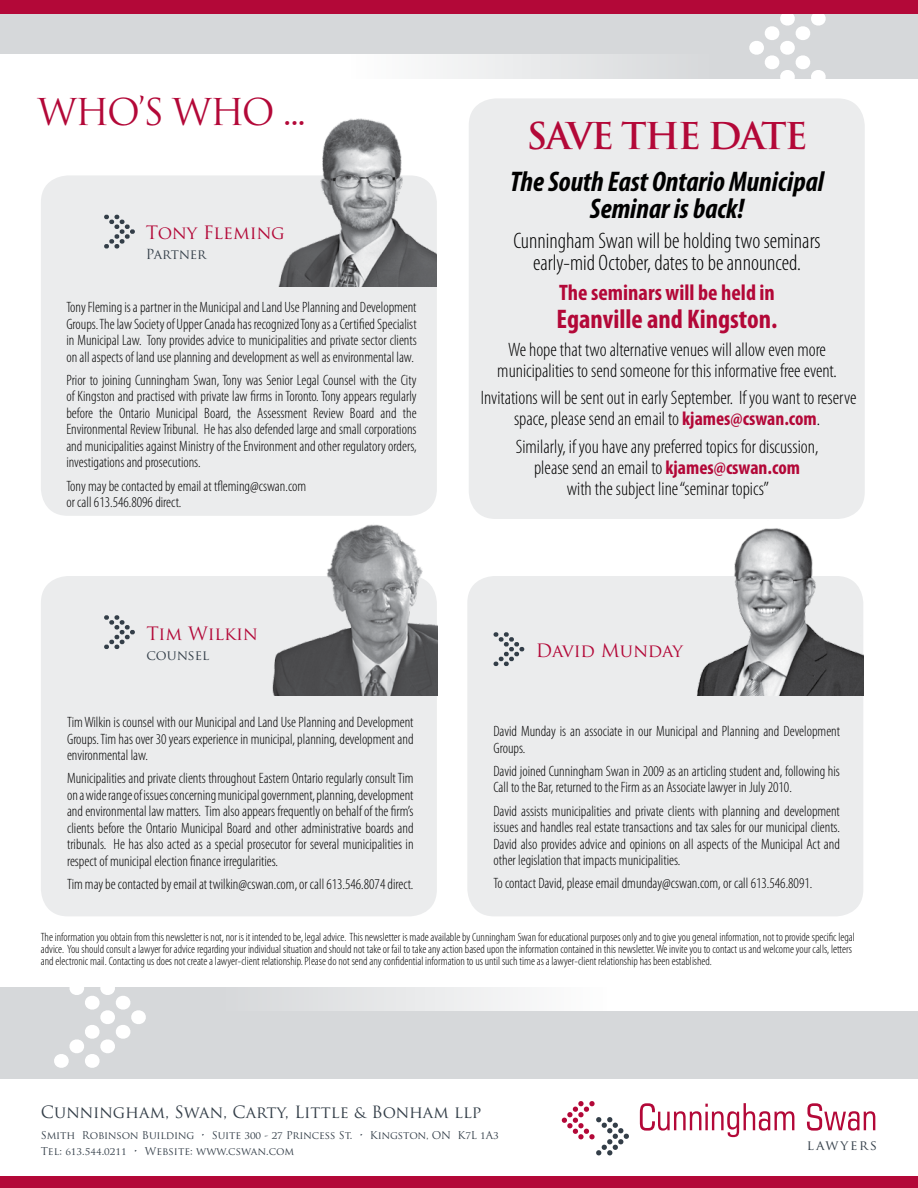
<style>
.page{position:relative;width:918px;height:1188px;background:#fff}
.page>*{position:absolute;margin:0;border:0;box-sizing:border-box;transform-origin:0 0}
.t1{font:36px "Trajan Pro";letter-spacing:-.065em;color:#b30838}
.t2{font:700 36px "Trajan Pro";letter-spacing:-.05em;color:#b30838}
.t3{font:italic 700 condensed 28.5px/27.8px "Myriad Pro";color:#000;text-align:center}
.t4{font:700 condensed 27px "Myriad Pro";color:#b30838}
.t5{font:300 condensed 22.5px/22.5px "Myriad Pro";color:#000;text-align:center}
.t6{font:700 condensed 22.5px "Myriad Pro";color:#b30838}
.t7{font:300 condensed 19.5px/21px "Myriad Pro";color:#000;text-align:center}
.t8{font:18px "Trajan Pro";color:#b30838}
.t9{font:16.5px "Trajan Pro";color:#333e48}
.t10{font:300 condensed 15px/16.5px "Myriad Pro";color:#000;text-align:justify}
.t11{font:13.5px "Trajan Pro";color:#333e48}
.t12{font:300 condensed 12px/12px "Myriad Pro";color:#000}
.t13{font:10.5px/16.5px "Trajan Pro";letter-spacing:-.01em;color:#333e48}
.s1{font-weight:700;color:#b30838}
</style>
<div class="page">
<div style="left:0;top:0;width:918px;height:54px;background:#d6d8da"></div>
<svg style="left:436px;top:54px;width:482px;height:24px;background:#e0e2e3"></svg>
<svg style="left:749px;top:14px;width:93px;height:65px"></svg>
<div style="left:0;top:1011px;width:918px;height:68px;background:#d6d8da"></div>
<svg style="left:0;top:987px;width:518px;height:24px;background:#e0e1e3"></svg>
<svg style="left:53px;top:987px;width:94px;height:81px"></svg>
<svg style="left:640px;top:1103px;width:154px;height:34px"></svg>
<svg style="left:807px;top:1103px;width:68px;height:28px"></svg>
<svg style="left:562px;top:1101px;width:67px;height:55px"></svg>
<div style="left:41px;top:175px;width:396px;height:341px;background:#ebeced;border-radius:27px"></div>
<div style="left:41px;top:576px;width:396px;height:340px;background:#ebeced;border-radius:27px"></div>
<div style="left:467px;top:576px;width:396px;height:340px;background:#ebeced;border-radius:27px"></div>
<svg style="left:104px;top:214px;width:31px;height:35px"></svg>
<svg style="left:104px;top:615px;width:31px;height:34px"></svg>
<svg style="left:493px;top:632px;width:32px;height:34px"></svg>
<img style="left:278px;top:118px;width:159px;height:169px">
<img style="left:272px;top:524px;width:166px;height:172px">
<img style="left:697px;top:528px;width:166px;height:168px">
<div style="left:0;top:0;width:918px;height:14px;background:#b30838"></div>
<div style="left:0;top:1177px;width:918px;height:11px;background:#b30838"></div>
<div style="left:469px;top:98px;width:396px;height:421px;background:#ebeced;border-radius:27px"></div>
<h1 class="t1" style="left:37px;top:89px;width:270px">WHO’S WHO ...</h1>
<p class="t8" style="left:146px;top:221px;width:141px">Tony Fleming</p>
<p class="t11" style="left:146px;top:245px;width:63px">Partner</p>
<p class="t10" style="left:66px;top:299px;width:352px">Tony Fleming is a partner in the Municipal and Land Use Planning and Development Groups. The law Society of Upper Canada has recognized Tony as a Certified Specialist in Municipal Law. Tony provides advice to municipalities and private sector clients on all aspects of land use planning and development as well as environmental law.</p>
<p class="t10" style="left:66px;top:371px;width:352px">Prior to joining Cunningham Swan, Tony was Senior Legal Counsel with the City of Kingston and practised with private law firms in Toronto. Tony appears regularly before the Ontario Municipal Board, the Assessment Review Board and the Environmental Review Tribunal. He has also defended large and small corporations and municipalities against Ministry of the Environment and other regulatory orders, investigations and prosecutions.</p>
<p class="t10" style="left:66px;top:477px;width:241px">Tony may be contacted by email at tfleming@cswan.com or call 613.546.8096 direct.</p>
<h1 class="t2" style="left:527px;top:114px;width:282px">SAVE THE DATE</h1>
<h2 class="t3" style="left:510px;top:167px;width:316px">The South East Ontario Municipal<br>Seminar is back!</h2>
<h3 class="t5" style="left:514px;top:229px;width:309px">Cunningham Swan will be holding two seminars early-mid October, dates to be announced.</h3>
<h3 class="t6" style="left:559px;top:279px;width:217px">The seminars will be held in</h3>
<h3 class="t4" style="left:557px;top:302px;width:222px">Eganville and Kingston.</h3>
<h3 class="t7" style="left:497px;top:339px;width:341px">We hope that two alternative venues will allow even more municipalities to send someone for this informative free event.</h3>
<h3 class="t7" style="left:481px;top:387px;width:377px">Invitations will be sent out in early September. If you want to reserve space, please send an email to <span class="s1">kjames@cswan.com</span>.</h3>
<h3 class="t7" style="left:516px;top:436px;width:304px">Similarly, if you have any preferred topics for discussion, please send an email to <span class="s1">kjames@cswan.com<br></span>with the subject line “seminar topics”</h3>
<p class="t8" style="left:146px;top:622px;width:113px">Tim Wilkin</p>
<p class="t11" style="left:146px;top:646px;width:64px">counsel</p>
<p class="t8" style="left:536px;top:639px;width:148px">David Munday</p>
<p class="t10" style="left:67px;top:714px;width:348px">Tim Wilkin is counsel with our Municipal and Land Use Planning and Development Groups. Tim has over 30 years experience in municipal, planning, development and environmental law.</p>
<p class="t10" style="left:67px;top:770px;width:348px">Municipalities and private clients throughout Eastern Ontario regularly consult Tim on a wide range of issues concerning municipal government, planning, development and environmental law matters. Tim also appears frequently on behalf of the firm’s clients before the Ontario Municipal Board and other administrative boards and tribunals. He has also acted as a special prosecutor for several municipalities in respect of municipal election finance irregularities.</p>
<p class="t10" style="left:67px;top:876px;width:348px">Tim may be contacted by email at twilkin@cswan.com, or call 613.546.8074 direct.</p>
<p class="t10" style="left:493px;top:723px;width:348px">David Munday is an associate in our Municipal and Planning and Development<br>Groups.</p>
<p class="t10" style="left:493px;top:763px;width:348px">David joined Cunningham Swan in 2009 as an articling student and, following his<br>Call to the Bar, returned to the Firm as an Associate lawyer in July 2010.</p>
<p class="t10" style="left:493px;top:802px;width:348px">David assists municipalities and private clients with planning and development issues and handles real estate transactions and tax sales for our municipal clients.<br>David also provides advice and opinions on all aspects of the Municipal Act and other legislation that impacts municipalities.</p>
<p class="t10" style="left:493px;top:875px;width:320px">To contact David, please email dmunday@cswan.com, or call 613.546.8091.</p>
<p class="t12" style="left:41px;top:931px;width:816px">The information you obtain from this newsletter is not, nor is it intended to be, legal advice. This newsletter is made available by Cunningham Swan for educational purposes only and to give you general information, not to provide specific legal advice. You should consult a lawyer for advice regarding your individual situation and should not take or fail to take any action based upon the information contained in this newsletter. We invite you to contact us and welcome your calls, letters and electronic mail. Contacting us does not create a lawyer-client relationship. Please do not send any confidential information to us until such time as a lawyer-client relationship has been established.</p>
<p class="t9" style="left:41px;top:1101px;width:442px">Cunningham, Swan, Carty, Little &amp; Bonham llp</p>
<p class="t13" style="left:41px;top:1127px;width:459px">Smith Robinson Building • Suite 300 - 27 Princess St. • Kingston, ON K7L 1A3<br>Tel: 613.544.0211 • Website: www.cswan.com</p>
<p class="t11" style="left:807px;top:1137px;width:72px">lawyers</p>
</div>
